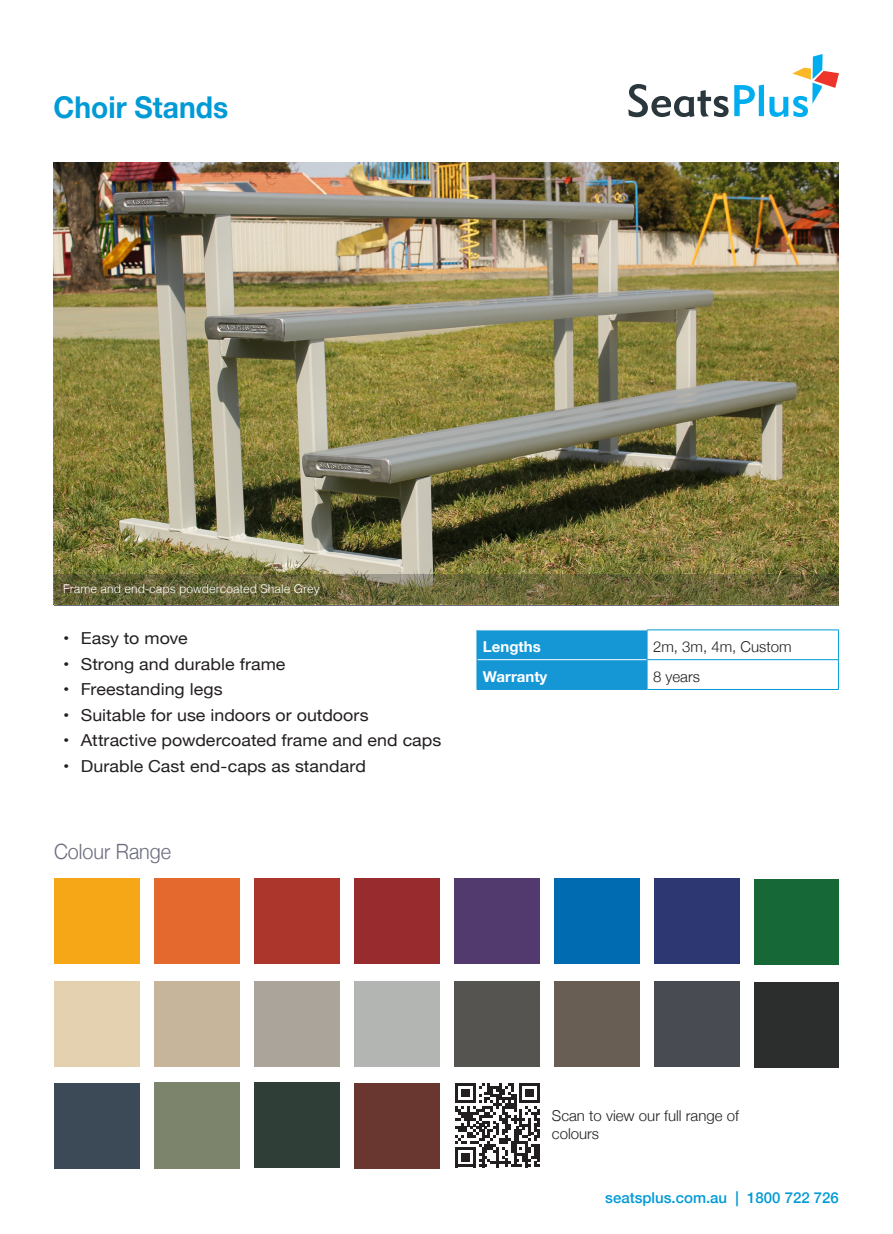
<style>
.page{position:relative;width:893px;height:1234px;background:#fff}
.page>*{position:absolute;margin:0;border:0;box-sizing:border-box;transform-origin:0 0}
.t1{font:700 30px "Helvetica Neue";color:#009ad6;scale:.94 1}
.t2{font:300 21px "Helvetica Neue";color:#6a6b7c;scale:.94 1}
.t3{font:16.5px "Helvetica Neue";letter-spacing:.005em;color:#231f20;scale:1.08 1}
.t4{font:300 15px/18px "Helvetica Neue";color:#231f20}
.t5{font:500 15px "Helvetica Neue";color:#009ad6}
.t6{font:700 15px "Helvetica Neue";color:#fff}
.t7{font:300 12px "Helvetica";color:#fff}
</style>
<div class="page">
<svg style="left:628px;top:54px;width:211px;height:63px"></svg>
<div style="left:54px;top:878px;width:85px;height:85px;background:#f5a718"></div>
<div style="left:154px;top:878px;width:85px;height:85px;background:#e3692f"></div>
<div style="left:255px;top:878px;width:84px;height:85px;background:#ac362c"></div>
<div style="left:354px;top:878px;width:85px;height:85px;background:#982b2e"></div>
<div style="left:754px;top:879px;width:85px;height:85px;background:#166937"></div>
<div style="left:454px;top:878px;width:85px;height:85px;background:#523a6e"></div>
<div style="left:554px;top:878px;width:85px;height:85px;background:#006bb1"></div>
<div style="left:654px;top:878px;width:85px;height:85px;background:#2d3872"></div>
<div style="left:254px;top:1082px;width:85px;height:85px;background:#2f3e36"></div>
<div style="left:554px;top:981px;width:85px;height:85px;background:#685e53"></div>
<div style="left:354px;top:1083px;width:85px;height:85px;background:#6a3730"></div>
<div style="left:54px;top:1083px;width:85px;height:84px;background:#3c4956"></div>
<div style="left:654px;top:981px;width:85px;height:85px;background:#484c52"></div>
<div style="left:754px;top:982px;width:85px;height:84px;background:#2c2d2d"></div>
<div style="left:454px;top:981px;width:85px;height:85px;background:#555450"></div>
<svg style="left:455px;top:1083px;width:85px;height:83px"></svg>
<img style="left:54px;top:162px;width:785px;height:412px">
<svg style="left:54px;top:574px;width:785px;height:30px;background:#6a673a"></svg>
<hr style="left:647px;top:629px;width:192px;height:1px;background:#009ad6">
<svg style="left:838px;top:630px;width:1px;height:29px"></svg>
<hr style="left:647px;top:659px;width:192px;height:1px;background:#009ad6">
<hr style="left:838px;top:659px;width:1px;height:30px;background:#009ad6">
<hr style="left:647px;top:689px;width:192px;height:1px;background:#009ad6">
<div style="left:477px;top:629px;width:171px;height:60px;background:#1597d6"></div>
<hr style="left:477px;top:659px;width:1px;height:30px;background:#1597d6">
<hr style="left:647px;top:659px;width:1px;height:30px;background:#1597d6">
<hr style="left:477px;top:689px;width:170px;height:1px;background:#1597d6">
<p class="t1" style="left:54px;top:84px;width:187px">Choir Stands</p>
<p class="t7" style="left:63px;top:578px;width:258px">Frame and end-caps powdercoated Shale Grey</p>
<p class="t3" style="left:63px;top:626px;width:117px">• Easy to move</p>
<p class="t3" style="left:63px;top:651px;width:207px">• Strong and durable frame</p>
<p class="t3" style="left:63px;top:677px;width:149px">• Freestanding legs</p>
<p class="t3" style="left:63px;top:702px;width:284px">• Suitable for use indoors or outdoors</p>
<p class="t3" style="left:63px;top:728px;width:352px">• Attractive powdercoated frame and end caps</p>
<p class="t3" style="left:63px;top:753px;width:282px">• Durable Cast end-caps as standard</p>
<p class="t2" style="left:54px;top:834px;width:126px">Colour Range</p>
<p class="t6" style="left:483px;top:635px;width:59px">Lengths</p>
<p class="t4" style="left:653px;top:636px;width:140px">2m, 3m, 4m, Custom</p>
<p class="t6" style="left:483px;top:664px;width:66px">Warranty</p>
<p class="t4" style="left:653px;top:666px;width:48px">8 years</p>
<p class="t4" style="left:552px;top:1104px;width:189px">Scan to view our full range of colours</p>
<p class="t5" style="left:605px;top:1184px;width:235px">seatsplus.com.au | 1800 722 726</p>
</div>
